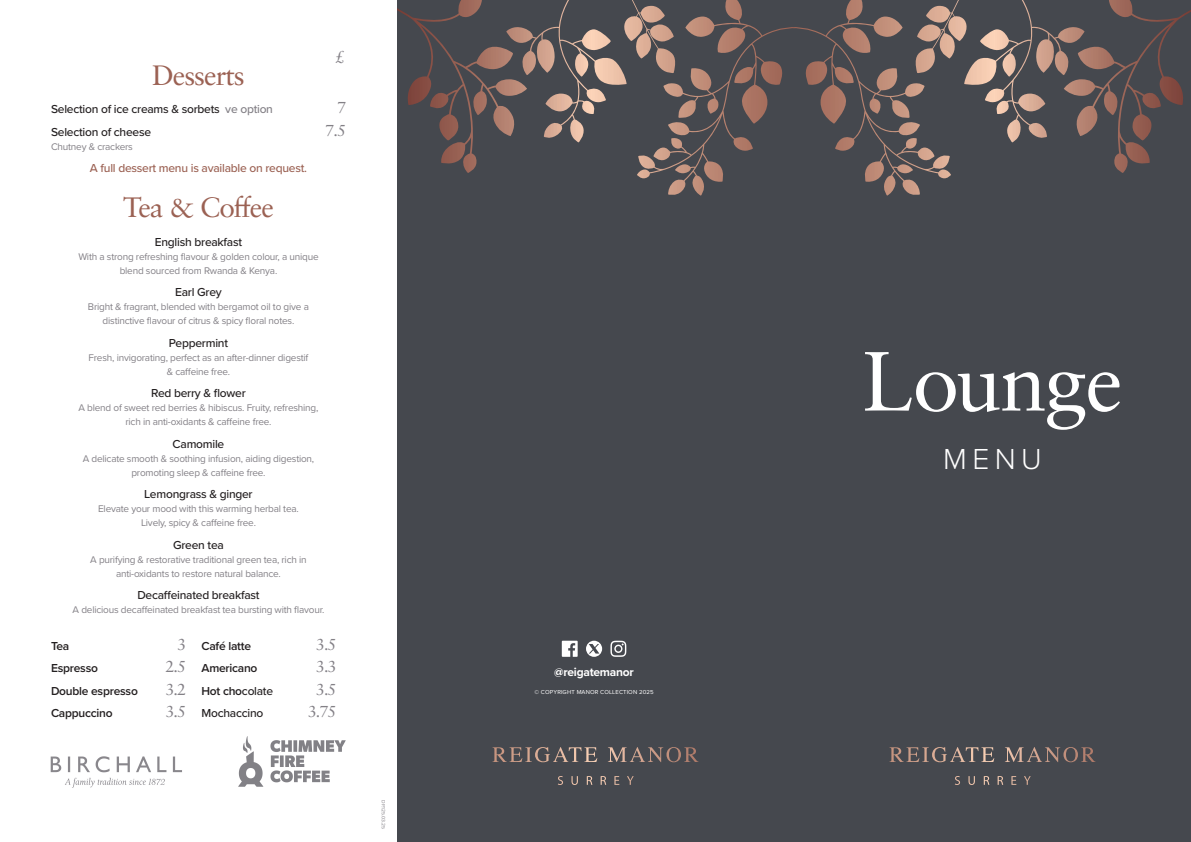
<style>
.page{position:relative;width:1191px;height:842px;background:#fff}
.page>*{position:absolute;margin:0;border:0;box-sizing:border-box;transform-origin:0 0}
.t1{font:300 30px "Proxima Nova";color:#fff}
.Heading{font:28px "Sabon LT Pro";letter-spacing:-.035em;color:#9b6153}
.body_title{font:16px "Sabon LT Pro";color:#838086}
.Subhead{font:16px "Sabon LT Pro";color:#838086}
.body_title-2{font:500 12px "Proxima Nova";letter-spacing:-.02em;color:#231f20}
.t2{font:600 12px "Proxima Nova";letter-spacing:-.02em;color:#231f20}
.body_title-3{font:500 12px "Proxima Nova";letter-spacing:-.02em;color:#9b6153}
.children_s_menu{font:700 12px "Proxima Nova";letter-spacing:-.02em;color:#fff}
.body_desciption{font:10px/14px "Proxima Nova";letter-spacing:-.02em;color:#838086;text-align:center}
.copyright_line{font:6px "Proxima Nova";letter-spacing:.02em;color:#fff}
.copyright_line-2{font:5px "Proxima Nova";color:#838086}
.s1{color:#838086}
.s2{font-size:26px}
.s3{font-weight:500}
</style>
<div class="page">
<div style="left:794px;top:0;width:397px;height:842px;background:#45484e"></div>
<div style="left:397px;top:0;width:397px;height:842px;background:#45484e"></div>
<svg style="left:794px;top:0;width:397px;height:196px"></svg>
<svg style="left:397px;top:0;width:364px;height:196px"></svg>
<img style="left:50px;top:756px;width:132px;height:32px">
<svg style="left:562px;top:641px;width:15px;height:16px"></svg>
<svg style="left:610px;top:641px;width:16px;height:16px"></svg>
<svg style="left:586px;top:641px;width:16px;height:16px"></svg>
<svg style="left:865px;top:352px;width:255px;height:78px"></svg>
<svg style="left:889px;top:747px;width:105px;height:15px"></svg>
<svg style="left:1005px;top:747px;width:90px;height:15px"></svg>
<svg style="left:955px;top:776px;width:5px;height:9px"></svg>
<svg style="left:968px;top:776px;width:7px;height:9px"></svg>
<svg style="left:983px;top:776px;width:6px;height:9px"></svg>
<svg style="left:997px;top:776px;width:6px;height:9px"></svg>
<svg style="left:1011px;top:776px;width:5px;height:9px"></svg>
<svg style="left:1024px;top:776px;width:6px;height:9px"></svg>
<svg style="left:492px;top:747px;width:105px;height:15px"></svg>
<svg style="left:608px;top:747px;width:90px;height:15px"></svg>
<svg style="left:558px;top:776px;width:5px;height:9px"></svg>
<svg style="left:571px;top:776px;width:7px;height:9px"></svg>
<svg style="left:587px;top:776px;width:5px;height:9px"></svg>
<svg style="left:600px;top:776px;width:6px;height:9px"></svg>
<svg style="left:614px;top:776px;width:5px;height:9px"></svg>
<svg style="left:627px;top:776px;width:7px;height:9px"></svg>
<img style="left:238px;top:736px;width:108px;height:50px">
<p class="Subhead" style="left:336px;top:48px;width:10px">£</p>
<p class="Heading" style="left:152px;top:58px;width:94px">Desserts</p>
<p class="body_title-2" style="left:51px;top:100px;width:223px">Selection of ice creams &amp; sorbets <span class="s1">ve option</span></p>
<p class="body_title" style="left:337px;top:98px;width:10px">7</p>
<p class="body_title-2" style="left:51px;top:123px;width:102px">Selection of cheese</p>
<p class="body_title" style="left:325px;top:120px;width:22px">7.5</p>
<p class="body_desciption" style="left:51px;top:139px;width:83px">Chutney &amp; crackers</p>
<p class="body_title-3" style="left:90px;top:159px;width:218px">A full dessert menu is available on request.</p>
<p class="Heading" style="left:123px;top:190px;width:152px">Tea <span class="s2">&amp;</span> Coffee</p>
<p class="body_title-2" style="left:155px;top:233px;width:89px">English breakfast</p>
<p class="body_desciption" style="left:78px;top:249px;width:242px">With a strong refreshing flavour &amp; golden colour, a unique blend sourced from Rwanda &amp; Kenya.</p>
<p class="body_title-2" style="left:175px;top:283px;width:48px">Earl Grey</p>
<p class="body_desciption" style="left:88px;top:299px;width:222px">Bright &amp; fragrant, blended with bergamot oil to give a distinctive flavour of citrus &amp; spicy floral notes.</p>
<p class="body_title-2" style="left:169px;top:334px;width:61px">Peppermint</p>
<p class="body_desciption" style="left:89px;top:350px;width:221px">Fresh, invigorating, perfect as an after-dinner digestif &amp; caffeine free.</p>
<p class="body_title-2" style="left:151px;top:384px;width:96px">Red berry &amp; flower</p>
<p class="body_desciption" style="left:79px;top:400px;width:241px">A blend of sweet red berries &amp; hibiscus. Fruity, refreshing, rich in anti-oxidants &amp; caffeine free.</p>
<p class="body_title-2" style="left:173px;top:435px;width:53px">Camomile</p>
<p class="body_desciption" style="left:83px;top:451px;width:233px">A delicate smooth &amp; soothing infusion, aiding digestion, promoting sleep &amp; caffeine free.</p>
<p class="body_title-2" style="left:144px;top:485px;width:110px">Lemongrass &amp; ginger</p>
<p class="body_desciption" style="left:98px;top:501px;width:202px">Elevate your mood with this warming herbal tea.<br>Lively, spicy &amp; caffeine free.</p>
<p class="body_title-2" style="left:173px;top:536px;width:52px">Green tea</p>
<p class="body_desciption" style="left:90px;top:552px;width:218px">A purifying &amp; restorative traditional green tea, rich in anti-oxidants to restore natural balance.</p>
<p class="body_title-2" style="left:137px;top:586px;width:124px">Decaffeinated breakfast</p>
<p class="body_desciption" style="left:73px;top:602px;width:253px">A delicious decaffeinated breakfast tea bursting with flavour.</p>
<p class="t2" style="left:51px;top:637px;width:20px">Tea</p>
<p class="body_title" style="left:177px;top:634px;width:10px">3</p>
<p class="t2" style="left:51px;top:659px;width:48px">Espresso</p>
<p class="body_title" style="left:165px;top:656px;width:22px">2.5</p>
<p class="t2" style="left:51px;top:682px;width:88px">Double espresso</p>
<p class="body_title" style="left:165px;top:679px;width:22px">3.2</p>
<p class="t2" style="left:51px;top:704px;width:63px">Cappuccino</p>
<p class="body_title" style="left:165px;top:701px;width:22px">3.5</p>
<p class="t2" style="left:201px;top:637px;width:51px">Café latte</p>
<p class="body_title" style="left:316px;top:634px;width:22px">3.5</p>
<p class="t2" style="left:201px;top:659px;width:57px">Americano</p>
<p class="body_title" style="left:316px;top:656px;width:22px">3.3</p>
<p class="t2" style="left:201px;top:682px;width:73px">Hot cho<span class="s3">colate</span></p>
<p class="body_title" style="left:316px;top:679px;width:22px">3.5</p>
<p class="body_title-2" style="left:201px;top:704px;width:63px">Mochaccino</p>
<p class="body_title" style="left:308px;top:701px;width:30px">3.75</p>
<p class="copyright_line-2" style="left:387px;top:800px;width:30px;rotate:90deg">DP.125.03.25</p>
<p class="children_s_menu" style="left:554px;top:663px;width:81px">@reigatemanor</p>
<p class="copyright_line" style="left:534px;top:687px;width:121px">© COPYRIGHT MANOR COLLECTION 2025</p>
<p class="t1" style="left:943px;top:436px;width:100px">MENU</p>
</div>
